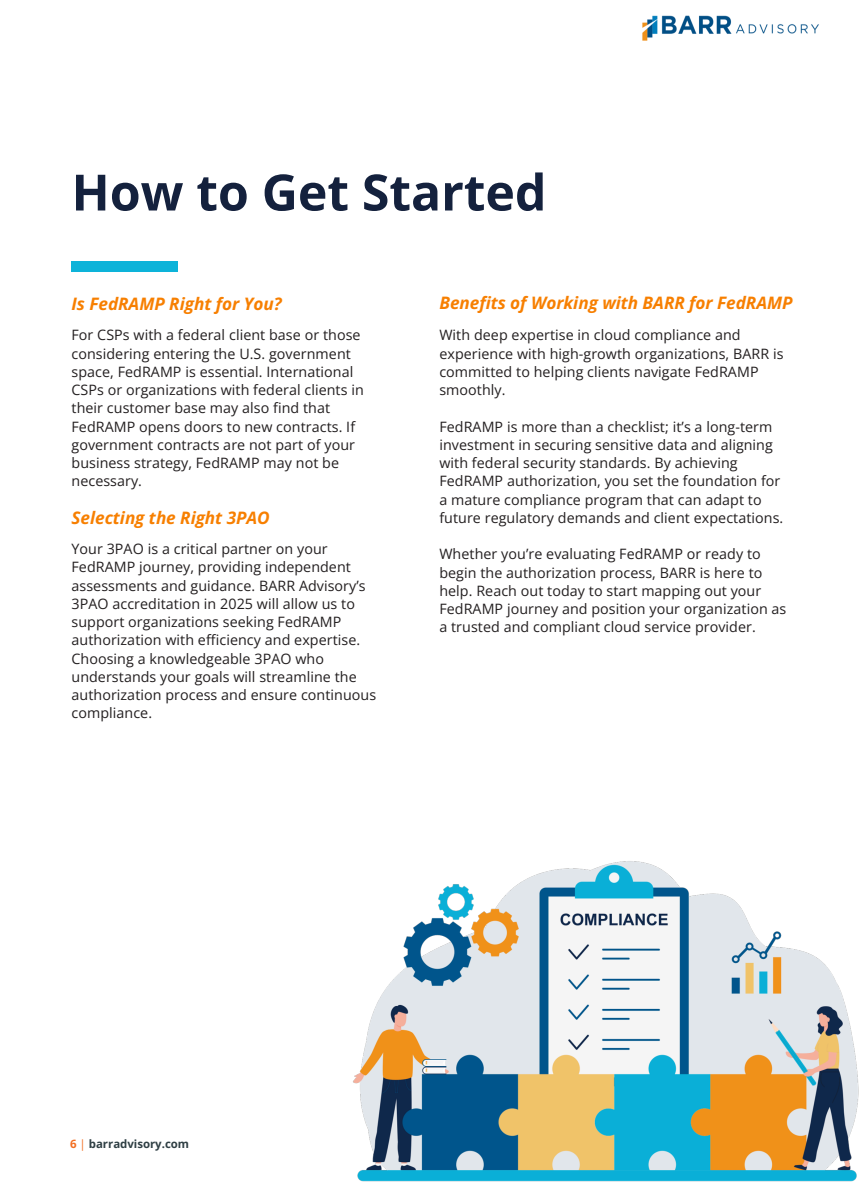
<style>
.page{position:relative;width:864px;height:1188px;background:#fff}
.page>*{position:absolute;margin:0;border:0;box-sizing:border-box;transform-origin:0 0}
.t1{font:700 50.1px "Open Sans";color:#14213d}
.t2{font:italic 700 17.1px "Open Sans";color:#f77f00}
.t3{font:14.25px/18.3px "Open Sans";letter-spacing:.005em;color:#231f20}
.t4{font:700 11.4px "Open Sans";color:#2f3f44}
.s1{color:#f26e22}
.s2{font-weight:400;color:#f26e22}
</style>
<div class="page">
<div style="left:72px;top:261px;width:106px;height:10px;background:#0db3d9"></div>
<img style="left:642px;top:15px;width:177px;height:26px">
<img style="left:353px;top:861px;width:506px;height:321px">
<h2 class="t1" style="left:72px;top:157px;width:476px">How to Get Started</h2>
<h3 class="t2" style="left:72px;top:292px;width:212px">Is FedRAMP Right for You?</h3>
<h2 class="t2" style="left:439px;top:291px;width:355px">Benefits of Working with BARR for FedRAMP</h2>
<h3 class="t3" style="left:72px;top:326px;width:294px">For CSPs with a federal client base or those considering entering the U.S. government space, FedRAMP is essential. International CSPs or organizations with federal clients in their customer base may also find that FedRAMP opens doors to new contracts. If government contracts are not part of your business strategy, FedRAMP may not be necessary.</h3>
<h2 class="t3" style="left:439px;top:326px;width:346px">With deep expertise in cloud compliance and experience with high-growth organizations, BARR is committed to helping clients navigate FedRAMP smoothly.</h2>
<h3 class="t3" style="left:439px;top:417px;width:345px">FedRAMP is more than a checklist; it’s a long-term investment in securing sensitive data and aligning with federal security standards. By achieving FedRAMP authorization, you set the foundation for a mature compliance program that can adapt to future regulatory demands and client expectations.</h3>
<h3 class="t3" style="left:439px;top:545px;width:349px">Whether you’re evaluating FedRAMP or ready to begin the authorization process, BARR is here to help. Reach out today to start mapping out your FedRAMP journey and position your organization as a trusted and compliant cloud service provider.</h3>
<p class="t2" style="left:72px;top:506px;width:200px">Selecting the Right 3PAO</p>
<h3 class="t3" style="left:72px;top:539px;width:306px">Your 3PAO is a critical partner on your FedRAMP journey, providing independent assessments and guidance. BARR Advisory’s 3PAO accreditation in 2025 will allow us to support organizations seeking FedRAMP authorization with efficiency and expertise.<br>Choosing a knowledgeable 3PAO who understands your goals will streamline the authorization process and ensure continuous compliance.</h3>
<h1 class="t4" style="left:70px;top:1136px;width:121px"><span class="s1">6</span> <span class="s2">|</span> barradvisory.com</h1>
</div>
